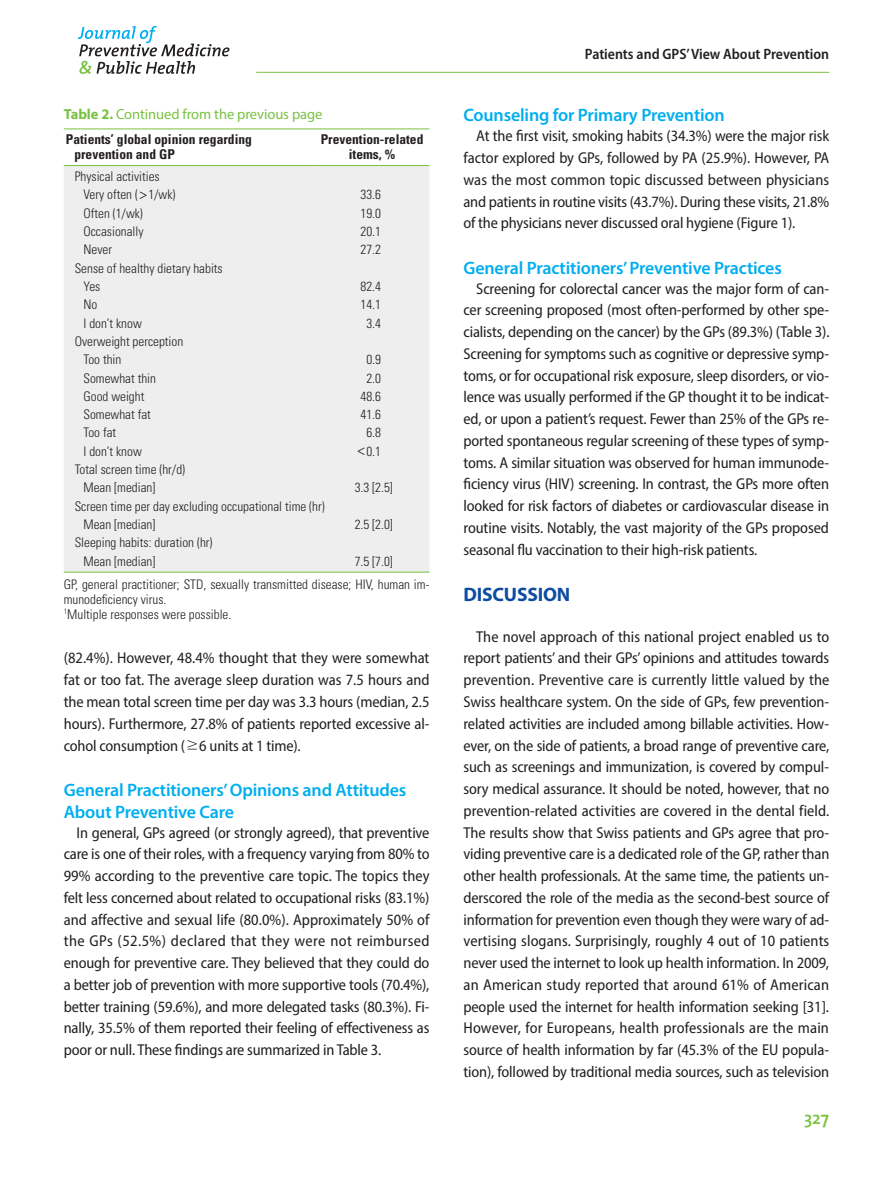
<style>
.page{position:relative;width:893px;height:1191px;background:#fff}
.page>*{position:absolute;margin:0;border:0;box-sizing:border-box;transform-origin:0 0}
.jpmph_대제목{font:700 19.5px "Myriad Pro";letter-spacing:-.01em;color:#0d4da1}
.jpmph_중제목{font:600 18px/21.8px "Myriad Pro";letter-spacing:-.01em;color:#00aeef}
.t1{font:600 18px "The Mix";color:#79c142}
.jpmph_본문{font:semi-condensed 15.75px/21.8px "Myriad Pro";letter-spacing:-.01em;color:#231f20;text-align:justify}
.t2{font:600 semi-condensed 15px "Myriad Pro";color:#231f20}
.jpmph_표그림캡션{font:14.55px "Myriad Pro";letter-spacing:-.005em;color:#79c142}
.jpmph_표머리{font:700 condensed 13.5px/15px "Univers LT Std";color:#231f20}
.jpmph_표본문{font:300 condensed 13.2px/15px "Univers LT Std";color:#231f20}
.s1{font-weight:700}
.s2{font-family:"Dotum";font-weight:400;font-stretch:normal}
.s3{font-family:"Dotum";font-stretch:normal}
</style>
<div class="page">
<hr style="left:256px;top:72px;width:573px;height:1px;background:#79c142">
<svg style="left:78px;top:26px;width:152px;height:48px"></svg>
<div style="left:64px;top:166px;width:365px;height:406px;background:#eeeeef"></div>
<hr style="left:64px;top:165px;width:251px;height:1px;background:#79c142">
<hr style="left:315px;top:165px;width:114px;height:1px;background:#79c142">
<hr style="left:64px;top:572px;width:251px;height:1px;background:#79c142">
<hr style="left:315px;top:572px;width:114px;height:1px;background:#79c142">
<hr style="left:64px;top:129px;width:365px;height:1px;background:#79c142">
<p class="jpmph_표그림캡션" style="left:64px;top:105px;width:260px"><span class="s1">Table 2.</span> Continued from the previous page</p>
<p class="jpmph_표머리" style="left:74px;top:132px;width:179px;text-indent:-9px">Patients’ global opinion regarding prevention and GP</p>
<p class="jpmph_표머리" style="left:321px;top:132px;width:104px;text-align:center">Prevention-related items, %</p>
<p class="jpmph_표본문" style="left:75px;top:169px;width:87px">Physical activities</p>
<p class="jpmph_표본문" style="left:83px;top:187px;width:94px">Very often (<span class="s2">&gt;</span>1/wk)</p>
<p class="jpmph_표본문" style="left:361px;top:187px;width:22px">33.6</p>
<p class="jpmph_표본문" style="left:83px;top:206px;width:61px">Often (1/wk)</p>
<p class="jpmph_표본문" style="left:361px;top:206px;width:22px">19.0</p>
<p class="jpmph_표본문" style="left:83px;top:224px;width:62px">Occasionally</p>
<p class="jpmph_표본문" style="left:361px;top:224px;width:22px">20.1</p>
<p class="jpmph_표본문" style="left:83px;top:242px;width:30px">Never</p>
<p class="jpmph_표본문" style="left:361px;top:242px;width:22px">27.2</p>
<p class="jpmph_표본문" style="left:75px;top:260px;width:150px">Sense of healthy dietary habits</p>
<p class="jpmph_표본문" style="left:83px;top:279px;width:18px">Yes</p>
<p class="jpmph_표본문" style="left:361px;top:279px;width:22px">82.4</p>
<p class="jpmph_표본문" style="left:83px;top:297px;width:15px">No</p>
<p class="jpmph_표본문" style="left:361px;top:297px;width:22px">14.1</p>
<p class="jpmph_표본문" style="left:83px;top:315px;width:60px">I don’t know</p>
<p class="jpmph_표본문" style="left:366px;top:315px;width:16px">3.4</p>
<p class="jpmph_표본문" style="left:75px;top:334px;width:110px">Overweight perception</p>
<p class="jpmph_표본문" style="left:83px;top:352px;width:39px">Too thin</p>
<p class="jpmph_표본문" style="left:366px;top:352px;width:16px">0.9</p>
<p class="jpmph_표본문" style="left:83px;top:370px;width:74px">Somewhat thin</p>
<p class="jpmph_표본문" style="left:366px;top:370px;width:16px">2.0</p>
<p class="jpmph_표본문" style="left:83px;top:389px;width:62px">Good weight</p>
<p class="jpmph_표본문" style="left:361px;top:389px;width:22px">48.6</p>
<p class="jpmph_표본문" style="left:83px;top:407px;width:69px">Somewhat fat</p>
<p class="jpmph_표본문" style="left:361px;top:407px;width:22px">41.6</p>
<p class="jpmph_표본문" style="left:83px;top:425px;width:34px">Too fat</p>
<p class="jpmph_표본문" style="left:366px;top:425px;width:16px">6.8</p>
<p class="jpmph_표본문" style="left:83px;top:443px;width:60px">I don’t know</p>
<p class="jpmph_표본문" style="left:357px;top:443px;width:25px"><span class="s2">&lt;</span>0.1</p>
<p class="jpmph_표본문" style="left:75px;top:462px;width:112px">Total screen time (hr/d)</p>
<p class="jpmph_표본문" style="left:83px;top:480px;width:73px">Mean [median]</p>
<p class="jpmph_표본문" style="left:355px;top:480px;width:40px">3.3 [2.5]</p>
<p class="jpmph_표본문" style="left:75px;top:498px;width:251px">Screen time per day excluding occupational time (hr)</p>
<p class="jpmph_표본문" style="left:83px;top:517px;width:73px">Mean [median]</p>
<p class="jpmph_표본문" style="left:355px;top:517px;width:40px">2.5 [2.0]</p>
<p class="jpmph_표본문" style="left:75px;top:535px;width:139px">Sleeping habits: duration (hr)</p>
<p class="jpmph_표본문" style="left:83px;top:553px;width:73px">Mean [median]</p>
<p class="jpmph_표본문" style="left:355px;top:553px;width:40px">7.5 [7.0]</p>
<p class="jpmph_표본문" style="left:64px;top:577px;width:367px">GP, general practitioner; STD, sexually transmitted disease; HIV, human im&shy;munodeficiency virus.</p>
<p class="jpmph_표본문" style="left:64px;top:607px;width:169px"><sup>1</sup>Multiple responses were possible.</p>
<p class="jpmph_본문" style="left:64px;top:647px;width:367px">(82.4%). However, 48.4% thought that they were somewhat fat or too fat. The average sleep duration was 7.5 hours and the mean total screen time per day was 3.3 hours (median, 2.5 hours). Furthermore, 27.8% of patients reported excessive al&shy;cohol consumption (<span class="s3">≥</span>6 units at 1 time).</p>
<p class="jpmph_중제목" style="left:64px;top:778px;width:344px">General Practitioners’ Opinions and Attitudes<br>About Preventive Care</p>
<p class="jpmph_본문" style="left:64px;top:821px;width:367px;text-indent:13px">In general, GPs agreed (or strongly agreed), that preventive care is one of their roles, with a frequency varying from 80% to 99% according to the preventive care topic. The topics they felt less concerned about related to occupational risks (83.1%) and affective and sexual life (80.0%). Approximately 50% of the GPs (52.5%) declared that they were not reimbursed enough for preventive care. They believed that they could do a better job of prevention with more supportive tools (70.4%), better training (59.6%), and more delegated tasks (80.3%). Fi&shy;nally, 35.5% of them reported their feeling of effectiveness as poor or null. These findings are summarized in Table 3.</p>
<p class="t2" style="left:585px;top:45px;width:246px">Patients and GPS’ View About Prevention</p>
<p class="jpmph_중제목" style="left:463px;top:104px;width:263px">Counseling for Primary Prevention</p>
<p class="jpmph_본문" style="left:463px;top:125px;width:367px;text-indent:13px">At the first visit, smoking habits (34.3%) were the major risk factor explored by GPs, followed by PA (25.9%). However, PA was the most common topic discussed between physicians and patients in routine visits (43.7%). During these visits, 21.8% of the physicians never discussed oral hygiene (Figure 1).</p>
<p class="jpmph_중제목" style="left:463px;top:256px;width:320px">General Practitioners’ Preventive Practices</p>
<p class="jpmph_본문" style="left:463px;top:277px;width:368px;text-indent:13px">Screening for colorectal cancer was the major form of can&shy;cer screening proposed (most often-performed by other spe&shy;cialists, depending on the cancer) by the GPs (89.3%) (Table 3).<br>Screening for symptoms such as cognitive or depressive symp&shy;toms, or for occupational risk exposure, sleep disorders, or vio&shy;lence was usually performed if the GP thought it to be indicat&shy;ed, or upon a patient’s request. Fewer than 25% of the GPs re&shy;ported spontaneous regular screening of these types of symp&shy;toms. A similar situation was observed for human immunode&shy;ficiency virus (HIV) screening. In contrast, the GPs more often looked for risk factors of diabetes or cardiovascular disease in routine visits. Notably, the vast majority of the GPs proposed seasonal flu vaccination to their high-risk patients.</p>
<p class="jpmph_대제목" style="left:463px;top:582px;width:108px">DISCUSSION</p>
<p class="jpmph_본문" style="left:463px;top:625px;width:367px;text-indent:13px">The novel approach of this national project enabled us to report patients’ and their GPs’ opinions and attitudes towards prevention. Preventive care is currently little valued by the Swiss healthcare system. On the side of GPs, few prevention&shy;related activities are included among billable activities. How&shy;ever, on the side of patients, a broad range of preventive care, such as screenings and immunization, is covered by compul&shy;sory medical assurance. It should be noted, however, that no prevention-related activities are covered in the dental field.<br>The results show that Swiss patients and GPs agree that pro&shy;viding preventive care is a dedicated role of the GP, rather than other health professionals. At the same time, the patients un&shy;derscored the role of the media as the second-best source of information for prevention even though they were wary of ad&shy;vertising slogans. Surprisingly, roughly 4 out of 10 patients never used the internet to look up health information. In 2009, an American study reported that around 61% of American people used the internet for health information seeking [31].<br>However, for Europeans, health professionals are the main source of health information by far (45.3% of the EU popula&shy;tion), followed by traditional media sources, such as television</p>
<p class="t1" style="left:804px;top:1103px;width:27px">327</p>
</div>
